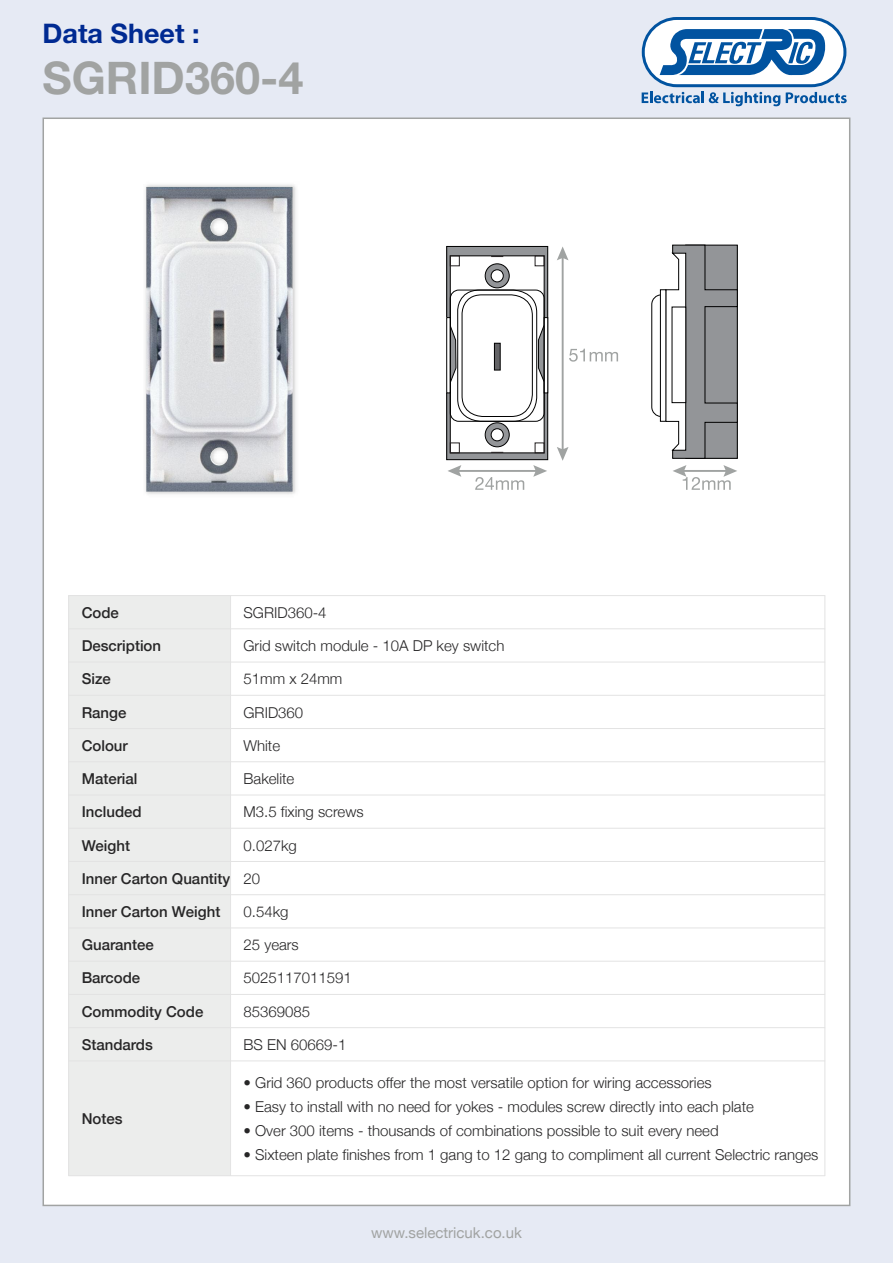
<style>
.page{position:relative;width:893px;height:1263px;background:#e6eaf4}
.page>*{position:absolute;margin:0;border:0;box-sizing:border-box;transform-origin:0 0}
.t1{font:700 45px "Helvetica Neue";color:#a1a3a2}
.t2{font:700 27px "Helvetica Neue";color:#002a92}
.t3{font:300 15px "Helvetica Neue";color:#272627}
.t4{font:500 15px "Helvetica Neue";color:#272627}
.t5{font:15px "Helvetica Neue";color:#a1a3a2}
.s1{font-weight:300}
</style>
<div class="page">
<div style="left:44px;top:119px;width:805px;height:1086px;background:#fff"></div>
<svg style="left:642px;top:17px;width:205px;height:89px"></svg>
<img style="left:145px;top:184px;width:151px;height:311px">
<img style="left:146px;top:187px;width:147px;height:305px">
<div style="left:68px;top:595px;width:163px;height:34px;background:#ecedec"></div>
<div style="left:68px;top:629px;width:163px;height:33px;background:#ecedec"></div>
<div style="left:68px;top:662px;width:163px;height:33px;background:#ecedec"></div>
<div style="left:68px;top:695px;width:163px;height:33px;background:#ecedec"></div>
<div style="left:68px;top:728px;width:163px;height:34px;background:#ecedec"></div>
<div style="left:68px;top:762px;width:163px;height:33px;background:#ecedec"></div>
<div style="left:68px;top:795px;width:163px;height:33px;background:#ecedec"></div>
<div style="left:68px;top:828px;width:163px;height:33px;background:#ecedec"></div>
<div style="left:68px;top:861px;width:163px;height:34px;background:#ecedec"></div>
<div style="left:68px;top:895px;width:163px;height:33px;background:#ecedec"></div>
<div style="left:68px;top:928px;width:163px;height:33px;background:#ecedec"></div>
<div style="left:68px;top:961px;width:163px;height:33px;background:#ecedec"></div>
<div style="left:68px;top:994px;width:163px;height:34px;background:#ecedec"></div>
<div style="left:68px;top:1028px;width:163px;height:33px;background:#ecedec"></div>
<div style="left:68px;top:1061px;width:163px;height:115px;background:#ecedec"></div>
<hr style="left:68px;top:595px;width:1px;height:581px;background:#e3e3e3">
<hr style="left:230px;top:595px;width:1px;height:581px;background:#e3e3e3">
<hr style="left:825px;top:595px;width:1px;height:581px;background:#e3e3e3">
<hr style="left:68px;top:595px;width:757px;height:1px;background:#e3e3e3">
<hr style="left:68px;top:628px;width:757px;height:1px;background:#e3e3e3">
<hr style="left:68px;top:662px;width:757px;height:1px;background:#e3e3e3">
<hr style="left:68px;top:695px;width:757px;height:1px;background:#e3e3e3">
<hr style="left:68px;top:728px;width:757px;height:1px;background:#e3e3e3">
<hr style="left:68px;top:761px;width:757px;height:1px;background:#e3e3e3">
<hr style="left:68px;top:795px;width:757px;height:1px;background:#e3e3e3">
<hr style="left:68px;top:828px;width:757px;height:1px;background:#e3e3e3">
<hr style="left:68px;top:861px;width:757px;height:1px;background:#e3e3e3">
<hr style="left:68px;top:894px;width:757px;height:1px;background:#e3e3e3">
<hr style="left:68px;top:928px;width:757px;height:1px;background:#e3e3e3">
<hr style="left:68px;top:961px;width:757px;height:1px;background:#e3e3e3">
<hr style="left:68px;top:994px;width:757px;height:1px;background:#e3e3e3">
<hr style="left:68px;top:1027px;width:757px;height:1px;background:#e3e3e3">
<hr style="left:68px;top:1061px;width:757px;height:1px;background:#e3e3e3">
<hr style="left:68px;top:1175px;width:757px;height:1px;background:#e3e3e3">
<div style="left:652px;top:295px;width:19px;height:121px;background:linear-gradient(to bottom,#fff,#fff);border-radius:10px"></div>
<div style="left:652px;top:295px;width:19px;height:122px;border:1px solid #000;border-radius:10px"></div>
<svg style="left:448px;top:465px;width:99px;height:25px"></svg>
<div style="left:447px;top:246px;width:101px;height:214px;background:#939598"></div>
<div style="left:446px;top:246px;width:102px;height:214px;border:1px solid #000"></div>
<div style="left:446px;top:317px;width:4px;height:76px;border:1px solid #000"></div>
<div style="left:544px;top:317px;width:4px;height:76px;border:1px solid #000"></div>
<svg style="left:450px;top:255px;width:95px;height:198px"></svg>
<svg style="left:557px;top:246px;width:61px;height:215px"></svg>
<svg style="left:665px;top:245px;width:72px;height:214px"></svg>
<div style="left:672px;top:307px;width:14px;height:96px;background:#fff"></div>
<div style="left:672px;top:307px;width:14px;height:96px;border:1px solid #000"></div>
<div style="left:660px;top:290px;width:6px;height:131px;background:#fff"></div>
<div style="left:660px;top:290px;width:6px;height:131px;border:1px solid #000"></div>
<svg style="left:673px;top:465px;width:64px;height:25px"></svg>
<div style="left:494px;top:343px;width:6px;height:27px;background:#636366"></div>
<div style="left:494px;top:343px;width:6px;height:27px;border:1px solid #000"></div>
<h2 class="t2" style="left:43px;top:17px;width:159px">Data Sheet :</h2>
<h1 class="t1" style="left:43px;top:50px;width:262px">SGRID360-4</h1>
<p class="t4" style="left:82px;top:603px;width:39px">Code</p>
<p class="t3" style="left:244px;top:603px;width:85px">SGRID360-4</p>
<p class="t4" style="left:82px;top:636px;width:81px">Description</p>
<p class="t3" style="left:244px;top:637px;width:262px">Grid switch module - 10A DP key switch</p>
<p class="t4" style="left:82px;top:670px;width:31px">Size</p>
<p class="t3" style="left:244px;top:670px;width:100px">51mm x 24mm</p>
<p class="t4" style="left:82px;top:703px;width:46px">Range</p>
<p class="t3" style="left:244px;top:703px;width:61px">GRID360</p>
<p class="t4" style="left:82px;top:736px;width:48px">Colour</p>
<p class="t3" style="left:244px;top:736px;width:38px">White</p>
<p class="t4" style="left:82px;top:769px;width:57px">Material</p>
<p class="t3" style="left:244px;top:769px;width:52px">Bakelite</p>
<p class="t4" style="left:82px;top:803px;width:62px">Included</p>
<p class="t3" style="left:244px;top:803px;width:122px">M3.5 fixing screws</p>
<p class="t4" style="left:82px;top:836px;width:50px">Weight</p>
<p class="t3" style="left:244px;top:836px;width:55px">0.027kg</p>
<p class="t4" style="left:82px;top:869px;width:180px">Inner Carton Quantity <span class="s1">20</span></p>
<p class="t4" style="left:82px;top:902px;width:140px">Inner Carton Weight</p>
<p class="t3" style="left:244px;top:902px;width:47px">0.54kg</p>
<p class="t4" style="left:82px;top:936px;width:74px">Guarantee</p>
<p class="t3" style="left:244px;top:936px;width:57px">25 years</p>
<p class="t4" style="left:82px;top:969px;width:60px">Barcode</p>
<p class="t3" style="left:244px;top:969px;width:110px">5025117011591</p>
<p class="t4" style="left:82px;top:1002px;width:123px">Commodity Code</p>
<p class="t3" style="left:244px;top:1002px;width:68px">85369085</p>
<p class="t4" style="left:82px;top:1035px;width:73px">Standards</p>
<p class="t3" style="left:244px;top:1035px;width:104px">BS EN 60669-1</p>
<p class="t4" style="left:82px;top:1109px;width:42px">Notes</p>
<p class="t3" style="left:244px;top:1073px;width:470px">• Grid 360 products offer the most versatile option for wiring accessories</p>
<p class="t3" style="left:244px;top:1097px;width:512px">• Easy to install with no need for yokes - modules screw directly into each plate</p>
<p class="t3" style="left:244px;top:1121px;width:477px">• Over 300 items - thousands of combinations possible to suit every need</p>
<p class="t3" style="left:244px;top:1145px;width:576px">• Sixteen plate finishes from 1 gang to 12 gang to compliment all current Selectric ranges</p>
<p class="t5" style="left:371px;top:1224px;width:152px">www.selectricuk.co.uk</p>
</div>
